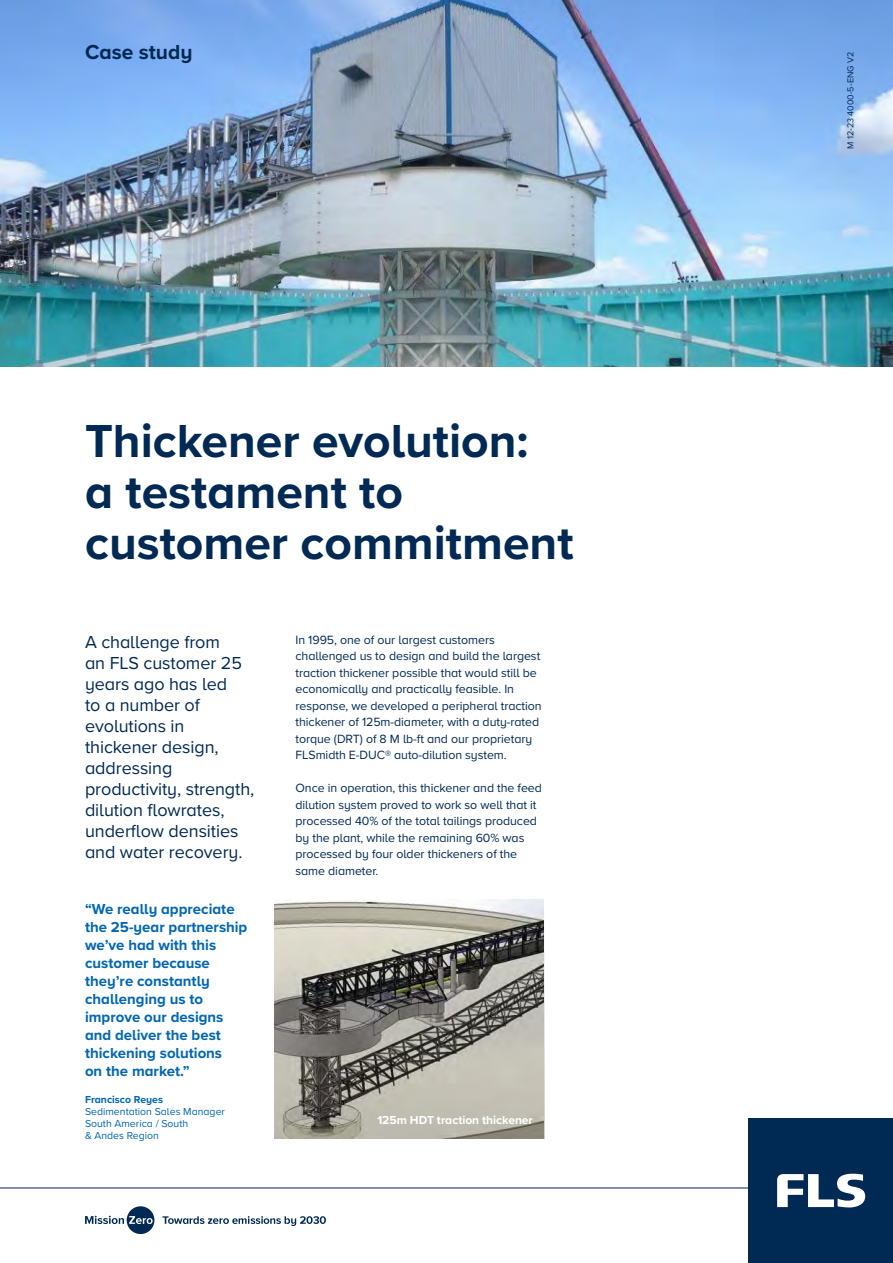
<style>
.page{position:relative;width:893px;height:1263px;background:#fff}
.page>*{position:absolute;margin:0;border:0;box-sizing:border-box;transform-origin:0 0}
.t1{font:700 48px "Proxima Nova";color:#002954}
.Heading_level_3{font:700 21px "Proxima Nova";color:#002954}
.Body_copy{font:18px/21px "Proxima Nova";letter-spacing:-.005em;color:#002954}
.t2{font:700 15px/18px "Proxima Nova";color:#0166b3}
.Body_copy-2{font:12.3px/16.5px "Proxima Nova";letter-spacing:-.005em;color:#002954}
.t3{font:700 12px "Proxima Nova";color:#fff}
.t4{font:10.5px/12px "Proxima Nova";color:#0166b3}
.Body_copy_small{font:9px "Proxima Nova";color:#002954}
.s1{font-weight:700}
</style>
<div class="page">
<img style="left:0;top:0;width:893px;height:366px">
<svg style="left:85px;top:1206px;width:69px;height:28px"></svg>
<svg style="left:163px;top:1216px;width:163px;height:10px"></svg>
<hr style="left:0;top:1188px;width:893px;height:1px;background:#002954">
<div style="left:748px;top:1118px;width:145px;height:145px;background:#002954"></div>
<svg style="left:777px;top:1174px;width:88px;height:33px"></svg>
<svg style="left:274px;top:899px;width:270px;height:240px;background:#97948c"></svg>
<p class="Heading_level_3" style="left:85px;top:36px;width:109px">Case study</p>
<p class="t1" style="left:85px;top:405px;width:445px">Thickener evolution:</p>
<p class="t1" style="left:85px;top:456px;width:319px">a testament to</p>
<p class="t1" style="left:85px;top:507px;width:490px">customer commitment</p>
<p class="Body_copy" style="left:85px;top:630px;width:137px">A challenge from</p>
<p class="Body_copy" style="left:85px;top:651px;width:158px">an FLS customer 25 years ago has led to a number of</p>
<p class="Body_copy" style="left:85px;top:714px;width:135px">evolutions in thickener design, addressing</p>
<p class="Body_copy" style="left:85px;top:777px;width:171px">productivity, strength, dilution flowrates, underflow densities and water recovery.</p>
<p class="t2" style="left:85px;top:899px;width:164px">“We really appreciate the 25-year partnership we’ve had with this customer because they’re constantly challenging us to improve our designs and deliver the best thickening solutions<br>on the market.”</p>
<p class="t4" style="left:85px;top:1093px;width:141px"><span class="s1">Francisco Reyes<br></span>Sedimentation Sales Manager<br>South America / South<br>&amp; Andes Region</p>
<p class="Body_copy-2" style="left:296px;top:631px;width:248px">In 1995, one of our largest customers challenged us to design and build the largest traction thickener possible that would still be economically and practically feasible. In response, we developed a peripheral traction thickener of 125m-diameter, with a duty-rated torque (DRT) of 8 M lb-ft and our proprietary FLSmidth E-DUC® auto-dilution system.</p>
<p class="Body_copy-2" style="left:296px;top:779px;width:248px">Once in operation, this thickener and the feed dilution system proved to work so well that it processed 40% of the total tailings produced by the plant, while the remaining 60% was processed by four older thickeners of the same diameter.</p>
<p class="t3" style="left:377px;top:1111px;width:157px">125m HDT traction thickener</p>
<p class="Body_copy_small" style="left:844px;top:149px;width:98px;rotate:-90deg">M 12-23 4000-5-ENG V2</p>
</div>
